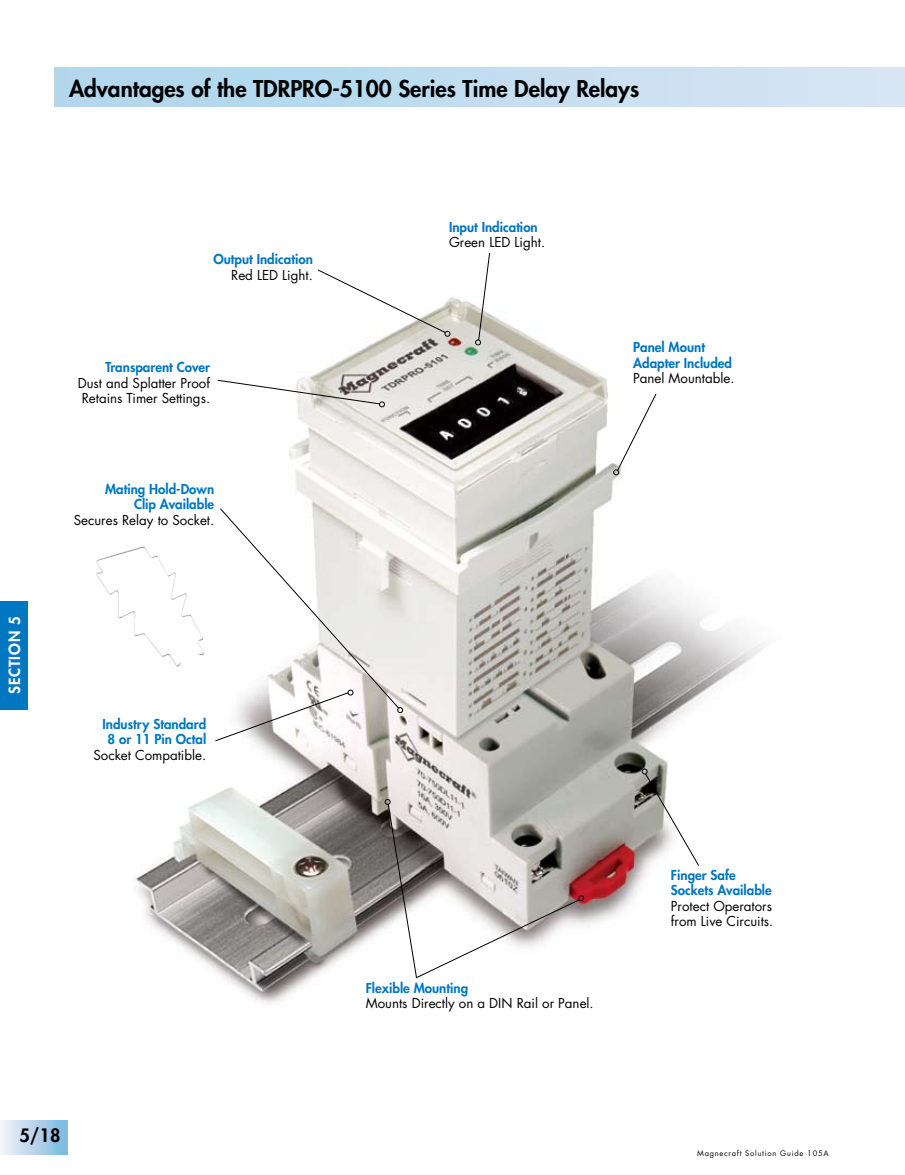
<style>
.page{position:relative;width:905px;height:1175px;background:#fff}
.page>*{position:absolute;margin:0;border:0;box-sizing:border-box;transform-origin:0 0}
.t1{font:800 22.5px "Futura Std";color:#000}
.t2{font:800 18px "Futura Std";color:#000}
.t3{font:800 15px "Futura Std";letter-spacing:.05em;color:#fff}
.t4{font:13.35px/15.6px "Futura Std";color:#000;text-align:center}
.t5{font:800 13.35px/15.6px "Futura Std";color:#0077c0}
.t6{font:7.5px "Futura Std";letter-spacing:.1em;color:#000}
</style>
<div class="page">
<div style="left:54px;top:68px;width:850px;height:39px;background:linear-gradient(to right,#acd6ec,#d8e5f4)"></div>
<div style="left:0;top:601px;width:27px;height:108px;background:#0077c0"></div>
<div style="left:0;top:1120px;width:68px;height:34px;background:linear-gradient(to right,#f7f3fb,#79b9df)"></div>
<hr style="left:904px;top:68px;width:1px;height:39px;background:#d8e6f4">
<img style="left:134px;top:546px;width:629px;height:457px">
<svg style="left:214px;top:689px;width:139px;height:52px"></svg>
<svg style="left:384px;top:252px;width:315px;height:727px"></svg>
<svg style="left:217px;top:269px;width:440px;height:444px"></svg>
<img style="left:96px;top:547px;width:108px;height:121px">
<h1 class="t1" style="left:69px;top:74px;width:571px">Advantages of the TDRPRO-5100 Series Time Delay Relays</h1>
<p class="t3" style="left:5px;top:693px;width:78px;rotate:-90deg">SECTION 5</p>
<p class="t5" style="left:213px;top:251px;width:101px">Output Indication</p>
<p class="t4" style="left:231px;top:267px;width:83px">Red LED Light.</p>
<p class="t5" style="left:105px;top:359px;width:106px">Transparent Cover</p>
<p class="t4" style="left:78px;top:375px;width:134px">Dust and Splatter Proof<br>Retains Timer Settings.</p>
<p class="t5" style="left:105px;top:481px;width:111px;text-align:right">Mating Hold-Down<br>Clip Available</p>
<p class="t4" style="left:74px;top:512px;width:142px">Secures Relay to Socket.</p>
<p class="t5" style="left:103px;top:716px;width:105px;text-align:center">Industry Standard<br>8 or 11 Pin Octal</p>
<p class="t4" style="left:93px;top:747px;width:114px">Socket Compatible.</p>
<h2 class="t2" style="left:20px;top:1124px;width:42px">5/18</h2>
<p class="t5" style="left:449px;top:219px;width:90px">Input Indication</p>
<p class="t4" style="left:449px;top:235px;width:98px">Green LED Light.</p>
<p class="t5" style="left:633px;top:339px;width:100px">Panel Mount<br>Adapter Included</p>
<p class="t4" style="left:633px;top:370px;width:103px">Panel Mountable.</p>
<p class="t5" style="left:366px;top:980px;width:104px">Flexible Mounting</p>
<p class="t4" style="left:366px;top:995px;width:229px">Mounts Directly on a DIN Rail or Panel.</p>
<p class="t5" style="left:671px;top:867px;width:102px">Finger Safe<br>Sockets Available</p>
<p class="t4" style="left:671px;top:898px;width:104px;text-align:left">Protect Operators from Live Circuits.</p>
<p class="t6" style="left:697px;top:1148px;width:133px">Magnecraft Solution Guide 105A</p>
</div>
